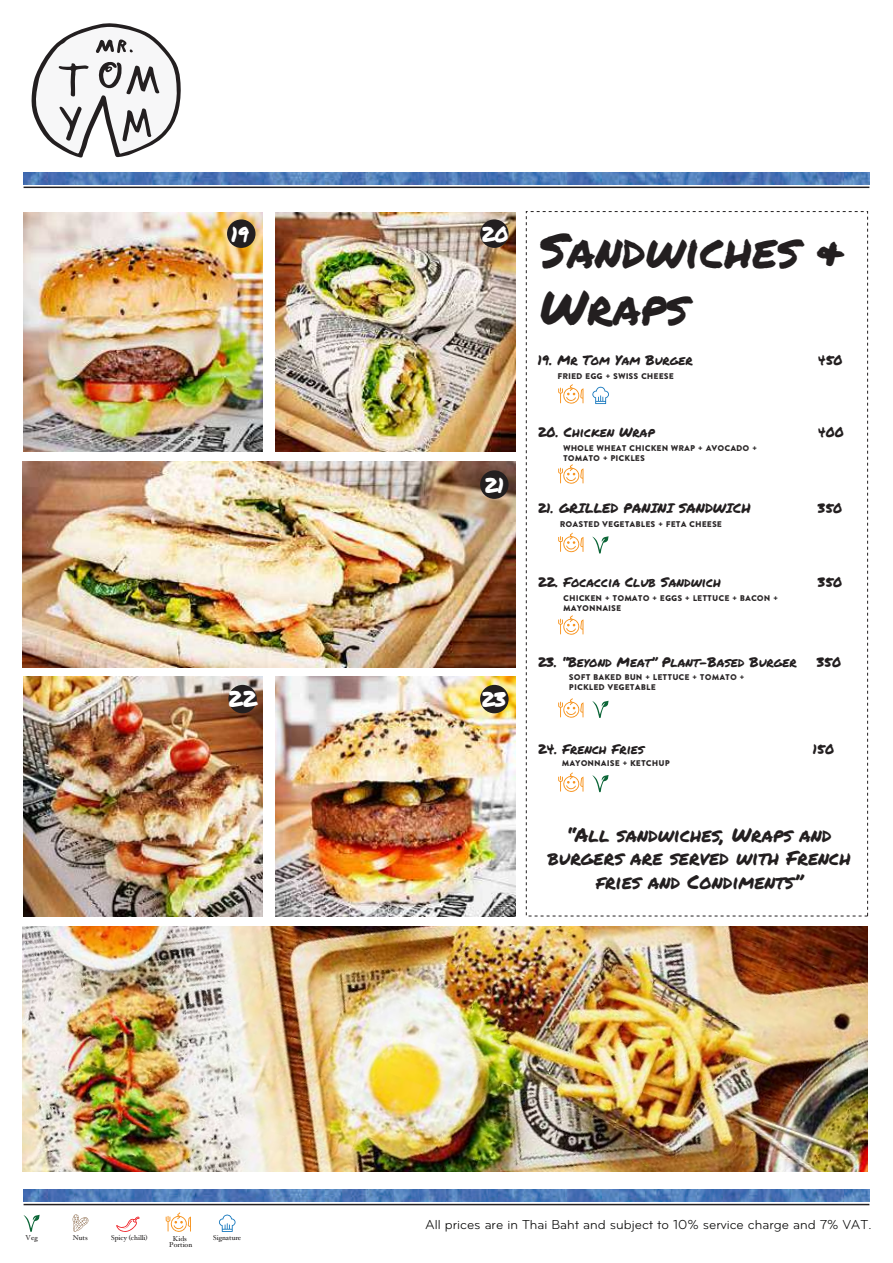
<style>
.page{position:relative;width:893px;height:1263px;background:#fff}
.page>*{position:absolute;margin:0;border:0;box-sizing:border-box;transform-origin:0 0}
.t1{font:47.7px/57.2px "Permanent Marker";color:#231f20}
.t2{font:22.35px "Permanent Marker";color:#fff}
.t3{font:21px "Permanent Marker";color:#fff}
.t4{font:19.5px/23.4px "Permanent Marker";color:#231f20;text-align:center}
.t5{font:13.5px "Bryant Pro";color:#050504}
.t6{font:13.35px "Permanent Marker";color:#231f20}
.t7{font:8.25px/9.9px "Brandon Printed One";color:#231f20}
.t8{font:7.05px "Hoefler Text";color:#211e1e}
</style>
<div class="page">
<svg style="left:31px;top:23px;width:150px;height:135px"></svg>
<hr style="left:24px;top:187px;width:845px;height:1px;background:#231f20">
<img style="left:24px;top:172px;width:845px;height:12px">
<hr style="left:24px;top:1204px;width:845px;height:1px;background:#231f20">
<img style="left:24px;top:1190px;width:845px;height:12px">
<svg style="left:592px;top:701px;width:16px;height:17px"></svg>
<svg style="left:592px;top:386px;width:17px;height:18px"></svg>
<img style="left:23px;top:212px;width:239px;height:239px">
<img style="left:276px;top:212px;width:239px;height:239px">
<img style="left:23px;top:677px;width:239px;height:239px">
<img style="left:276px;top:677px;width:239px;height:239px">
<div style="left:227px;top:219px;width:28px;height:29px;background:#231f20;border-radius:50%"></div>
<div style="left:480px;top:219px;width:29px;height:29px;background:#231f20;border-radius:50%"></div>
<div style="left:228px;top:685px;width:29px;height:28px;background:#231f20;border-radius:50%"></div>
<div style="left:480px;top:685px;width:29px;height:28px;background:#231f20;border-radius:50%"></div>
<svg style="left:558px;top:384px;width:25px;height:20px"></svg>
<svg style="left:558px;top:464px;width:25px;height:20px"></svg>
<svg style="left:558px;top:615px;width:25px;height:20px"></svg>
<svg style="left:558px;top:698px;width:25px;height:20px"></svg>
<svg style="left:592px;top:775px;width:16px;height:17px"></svg>
<svg style="left:558px;top:772px;width:25px;height:20px"></svg>
<svg style="left:558px;top:533px;width:25px;height:20px"></svg>
<img style="left:22px;top:462px;width:493px;height:205px">
<svg style="left:24px;top:1215px;width:16px;height:17px"></svg>
<svg style="left:73px;top:1214px;width:16px;height:18px"></svg>
<svg style="left:116px;top:1216px;width:24px;height:16px"></svg>
<svg style="left:219px;top:1214px;width:17px;height:18px"></svg>
<svg style="left:166px;top:1212px;width:25px;height:20px"></svg>
<div style="left:480px;top:470px;width:29px;height:29px;background:#231f20;border-radius:50%"></div>
<svg style="left:592px;top:536px;width:16px;height:18px"></svg>
<img style="left:22px;top:927px;width:846px;height:244px">
<h3 class="t3" style="left:231px;top:219px;width:19px">19</h3>
<h3 class="t3" style="left:481px;top:219px;width:30px">20</h3>
<h3 class="t3" style="left:484px;top:470px;width:22px">21</h3>
<h2 class="t2" style="left:228px;top:682px;width:31px">22</h2>
<h3 class="t3" style="left:481px;top:684px;width:27px">23</h3>
<h1 class="t1" style="left:540px;top:221px;width:307px">Sandwiches &amp;<br>Wraps</h1>
<h3 class="t6" style="left:538px;top:350px;width:156px">19. Mr Tom Yam Burger</h3>
<h3 class="t6" style="left:818px;top:350px;width:26px">450</h3>
<p class="t7" style="left:557px;top:371px;width:118px">FRIED EGG + SWISS CHEESE</p>
<h3 class="t6" style="left:538px;top:422px;width:118px">20. Chicken Wrap</h3>
<h3 class="t6" style="left:818px;top:422px;width:28px">400</h3>
<p class="t7" style="left:563px;top:443px;width:196px">WHOLE WHEAT CHICKEN WRAP + AVOCADO +<br>TOMATO + PICKLES</p>
<h3 class="t6" style="left:538px;top:498px;width:214px">21. GRILLED PANINI SANDWICH</h3>
<h3 class="t6" style="left:818px;top:498px;width:26px">350</h3>
<p class="t7" style="left:560px;top:519px;width:164px">ROASTED VEGETABLES + FETA CHEESE</p>
<h3 class="t6" style="left:538px;top:572px;width:184px">22. Focaccia Club Sandwich</h3>
<h3 class="t6" style="left:818px;top:572px;width:26px">350</h3>
<p class="t7" style="left:563px;top:593px;width:216px">CHICKEN + TOMATO + EGGS + LETTUCE + BACON +<br>MAYONNAISE</p>
<h3 class="t6" style="left:538px;top:652px;width:260px">23. “Beyond Meat” Plant-Based Burger</h3>
<h3 class="t6" style="left:817px;top:652px;width:26px">350</h3>
<p class="t7" style="left:569px;top:672px;width:177px">SOFT BAKED BUN + LETTUCE + TOMATO +<br>PICKLED VEGETABLE</p>
<h3 class="t6" style="left:538px;top:739px;width:108px">24. French Fries</h3>
<h3 class="t6" style="left:813px;top:739px;width:23px">150</h3>
<p class="t7" style="left:562px;top:758px;width:110px">MAYONNAISE + KETCHUP</p>
<h3 class="t4" style="left:548px;top:822px;width:304px">“All sandwiches, Wraps and burgers are served with French fries and Condiments”</h3>
<p class="t8" style="left:26px;top:1233px;width:14px">Veg</p>
<p class="t8" style="left:73px;top:1233px;width:17px">Nuts</p>
<p class="t8" style="left:111px;top:1233px;width:38px">Spicy (chilli)</p>
<p class="t8" style="left:173px;top:1234px;width:16px">Kids</p>
<p class="t8" style="left:213px;top:1233px;width:30px">Signature</p>
<p class="t8" style="left:169px;top:1240px;width:25px">Portion</p>
<h3 class="t5" style="left:425px;top:1217px;width:448px">All prices are in Thai Baht and subject to 10% service charge and 7% VAT.</h3>
</div>
